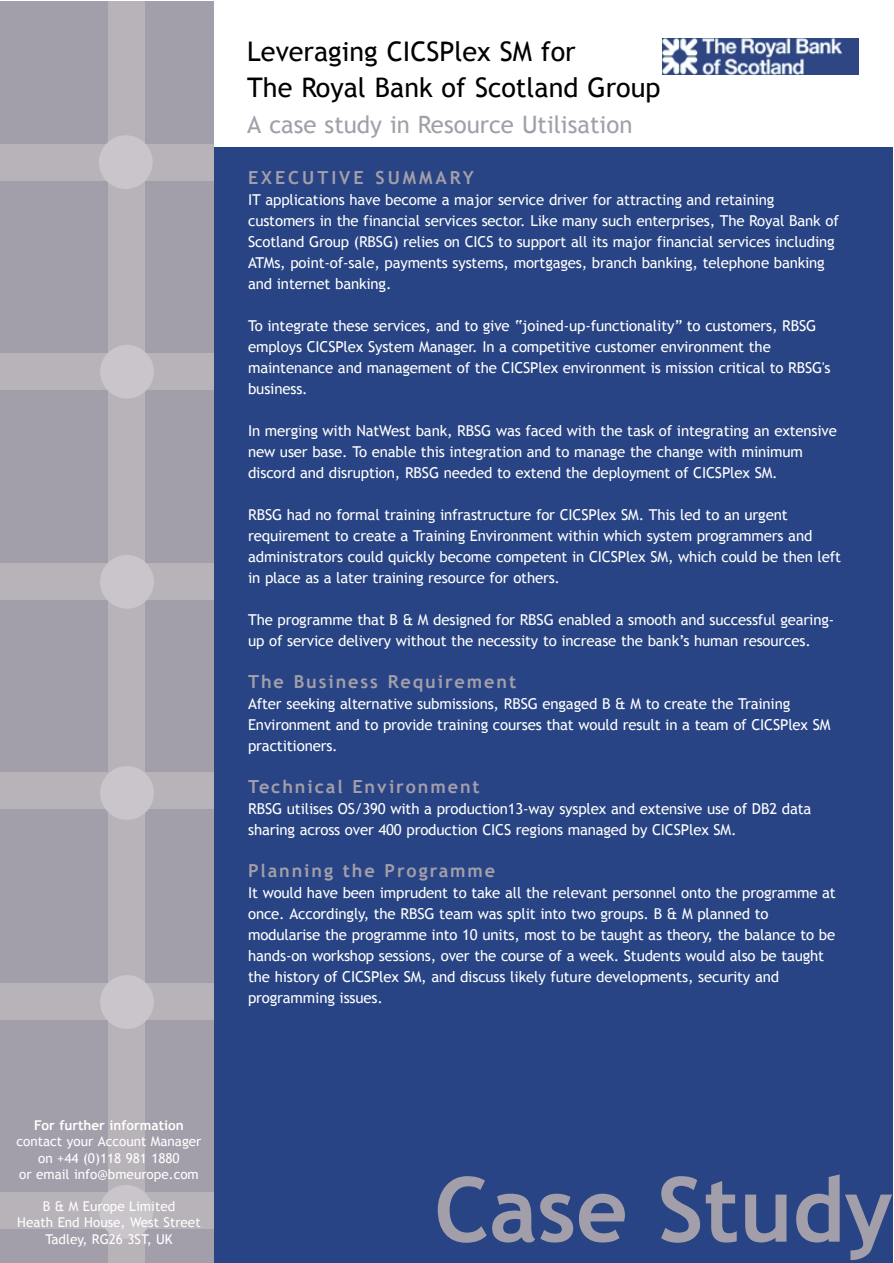
<style>
.page{position:relative;width:894px;height:1263px;background:#fff}
.page>*{position:absolute;margin:0;border:0;box-sizing:border-box;transform-origin:0 0}
.t1{font:700 90px "Trebuchet MS";color:#a39faa}
.t2{font:27px/36px "Trebuchet MS";color:#000}
.t3{font:24px "Trebuchet MS";color:#a39faa}
.t4{font:700 18px "Trebuchet MS";letter-spacing:.105em;color:#a39faa}
.t5{font:700 18px "Trebuchet MS";letter-spacing:.165em;color:#a39faa}
.t6{font:15px/21px "Trebuchet MS";letter-spacing:-.01em;color:#fff}
.t7{font:13.5px/16.2px "Trebuchet MS";color:#fff;text-align:center}
.t8{font:700 13.5px "Trebuchet MS";color:#fff}
</style>
<div class="page">
<div style="left:187px;top:147px;width:706px;height:1116px;background:#284484"></div>
<div style="left:0;top:2px;width:214px;height:1261px;background:#a39faa"></div>
<div style="left:108px;top:2px;width:37px;height:1261px;background:#b8b2b9"></div>
<div style="left:0;top:1193px;width:214px;height:36px;background:#b8b2b9"></div>
<div style="left:0;top:983px;width:214px;height:36px;background:#b8b2b9"></div>
<div style="left:0;top:772px;width:214px;height:37px;background:#b8b2b9"></div>
<div style="left:0;top:563px;width:214px;height:36px;background:#b8b2b9"></div>
<div style="left:0;top:353px;width:214px;height:36px;background:#b8b2b9"></div>
<div style="left:0;top:145px;width:214px;height:36px;background:#b8b2b9"></div>
<div style="left:99px;top:135px;width:54px;height:54px;background:#cac5ca;border-radius:50%"></div>
<div style="left:100px;top:345px;width:54px;height:54px;background:#cac5ca;border-radius:50%"></div>
<div style="left:100px;top:555px;width:54px;height:54px;background:#cac5ca;border-radius:50%"></div>
<div style="left:100px;top:766px;width:54px;height:54px;background:#cac5ca;border-radius:50%"></div>
<div style="left:100px;top:975px;width:54px;height:54px;background:#cac5ca;border-radius:50%"></div>
<div style="left:99px;top:1185px;width:54px;height:54px;background:#cac5ca;border-radius:50%"></div>
<img style="left:663px;top:38px;width:195px;height:36px">
<p class="t8" style="left:34px;top:1117px;width:151px">For further information</p>
<p class="t7" style="left:17px;top:1133px;width:186px">contact your Account Manager on +44 (0)118 981 1880<br>or email info@bmeurope.com</p>
<p class="t7" style="left:17px;top:1198px;width:185px">B &amp; M Europe Limited<br>Heath End House, West Street<br>Tadley, RG26 3ST, UK</p>
<h2 class="t2" style="left:247px;top:33px;width:415px">Leveraging CICSPlex SM for<br>The Royal Bank of Scotland Group</h2>
<h3 class="t3" style="left:247px;top:110px;width:387px">A case study in Resource Utilisation</h3>
<p class="t5" style="left:248px;top:168px;width:227px">EXECUTIVE SUMMARY</p>
<p class="t6" style="left:248px;top:190px;width:592px">IT applications have become a major service driver for attracting and retaining customers in the financial services sector. Like many such enterprises, The Royal Bank of Scotland Group (RBSG) relies on CICS to support all its major financial services including ATMs, point-of-sale, payments systems, mortgages, branch banking, telephone banking and internet banking.</p>
<p class="t6" style="left:248px;top:316px;width:584px">To integrate these services, and to give “joined-up-functionality” to customers, RBSG employs CICSPlex System Manager. In a competitive customer environment the maintenance and management of the CICSPlex environment is mission critical to RBSG's business.</p>
<p class="t6" style="left:248px;top:421px;width:590px">In merging with NatWest bank, RBSG was faced with the task of integrating an extensive new user base. To enable this integration and to manage the change with minimum discord and disruption, RBSG needed to extend the deployment of CICSPlex SM.</p>
<p class="t6" style="left:248px;top:505px;width:595px">RBSG had no formal training infrastructure for CICSPlex SM. This led to an urgent requirement to create a Training Environment within which system programmers and administrators could quickly become competent in CICSPlex SM, which could be then left in place as a later training resource for others.</p>
<p class="t6" style="left:248px;top:610px;width:588px">The programme that B &amp; M designed for RBSG enabled a smooth and successful gearing&shy;up of service delivery without the necessity to increase the bank’s human resources.</p>
<p class="t4" style="left:248px;top:672px;width:270px">The Business Requirement</p>
<p class="t6" style="left:248px;top:694px;width:584px">After seeking alternative submissions, RBSG engaged B &amp; M to create the Training<br>Environment and to provide training courses that would result in a team of CICSPlex SM practitioners.</p>
<p class="t4" style="left:248px;top:777px;width:233px">Technical Environment</p>
<p class="t6" style="left:248px;top:799px;width:565px">RBSG utilises OS/390 with a production13-way sysplex and extensive use of DB2 data sharing across over 400 production CICS regions managed by CICSPlex SM.</p>
<p class="t4" style="left:248px;top:861px;width:249px">Planning the Programme</p>
<p class="t6" style="left:248px;top:883px;width:589px">It would have been imprudent to take all the relevant personnel onto the programme at once. Accordingly, the RBSG team was split into two groups. B &amp; M planned to modularise the programme into 10 units, most to be taught as theory, the balance to be hands-on workshop sessions, over the course of a week. Students would also be taught the history of CICSPlex SM, and discuss likely future developments, security and programming issues.</p>
<h1 class="t1" style="left:434px;top:1157px;width:460px">Case Study</h1>
</div>
